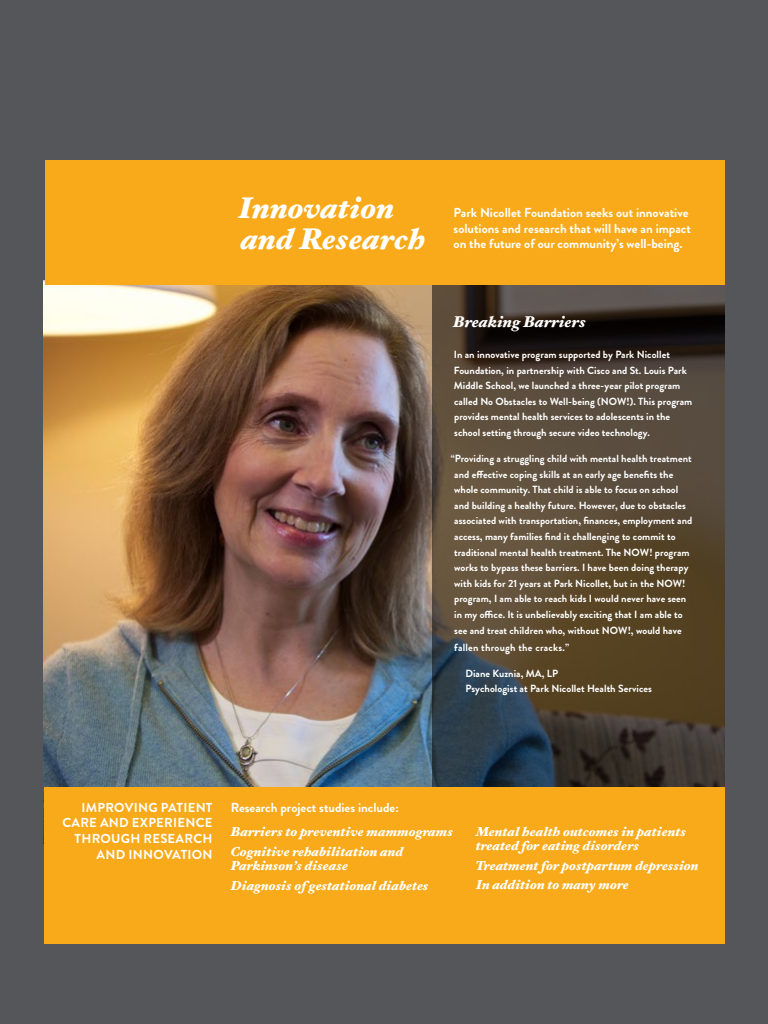
<style>
.page{position:relative;width:768px;height:1024px;background:#55565a}
.page>*{position:absolute;margin:0;border:0;box-sizing:border-box;transform-origin:0 0}
.t1{font:italic 900 29.9px/31.2px "Hoefler Text";color:#fff}
.t2{font:italic 900 15.6px "Hoefler Text";color:#fff}
.t3{font:italic 900 13px/19.5px "Hoefler Text";color:#fff}
.t4{font:700 13px/15.6px "Brandon Grotesque";color:#fff}
.t5{font:700 13px/15.6px "Brandon Grotesque";letter-spacing:.02em;color:#fff;text-align:right}
.t6{font:700 10.4px/15.6px "Brandon Grotesque";letter-spacing:.005em;color:#fff}
.t7{font:700 10.4px "Brandon Grotesque";letter-spacing:.025em;color:#fff}
</style>
<div class="page">
<img style="left:44px;top:281px;width:388px;height:507px">
<svg style="left:432px;top:285px;width:293px;height:503px;background:#4d4233"></svg>
<div style="left:44px;top:788px;width:681px;height:156px;background:#f8aa1b"></div>
<div style="left:45px;top:160px;width:680px;height:125px;background:#f8aa1b"></div>
<h1 class="t1" style="left:238px;top:192px;width:190px">Innovation and Research</h1>
<p class="t4" style="left:454px;top:205px;width:239px">Park Nicollet Foundation seeks out innovative solutions and research that will have an impact on the future of our community’s well-being.</p>
<h2 class="t2" style="left:453px;top:312px;width:134px">Breaking Barriers</h2>
<p class="t6" style="left:454px;top:347px;width:240px">In an innovative program supported by Park Nicollet Foundation, in partnership with Cisco and St. Louis Park Middle School, we launched a three-year pilot program called No Obstacles to Well-being (NOW!). This program provides mental health services to adolescents in the school setting through secure video technology.</p>
<p class="t6" style="left:454px;top:451px;width:240px;text-indent:-3px">“Providing a struggling child with mental health treatment and effective coping skills at an early age benefits the whole community. That child is able to focus on school and building a healthy future. However, due to obstacles associated with transportation, finances, employment and access, many families find it challenging to commit to traditional mental health treatment. The NOW! program works to bypass these barriers. I have been doing therapy with kids for 21 years at Park Nicollet, but in the NOW! program, I am able to reach kids I would never have seen in my office. It is unbelievably exciting that I am able to see and treat children who, without NOW!, would have</p>
<p class="t7" style="left:454px;top:640px;width:117px">fallen through the cracks.”</p>
<p class="t6" style="left:466px;top:665px;width:188px">Diane Kuznia, MA, LP<br>Psychologist at Park Nicollet Health Services</p>
<p class="t5" style="left:62px;top:800px;width:152px">IMPROVING PATIENT<br>CARE AND EXPERIENCE<br>THROUGH RESEARCH<br>AND INNOVATION</p>
<p class="t4" style="left:231px;top:800px;width:170px">Research project studies include:</p>
<p class="t3" style="left:231px;top:822px;width:224px">Barriers to preventive mammograms<br>Cognitive rehabilitation and</p>
<p class="t3" style="left:231px;top:856px;width:199px">Parkinson’s disease<br>Diagnosis ofgestational diabetes</p>
<p class="t3" style="left:476px;top:825px;width:212px;line-height:14.3px">Mental health outcomes in patients treated for eating disorders</p>
<p class="t3" style="left:476px;top:856px;width:224px">Treatment for postpartum depression<br>In addition to many more</p>
</div>
